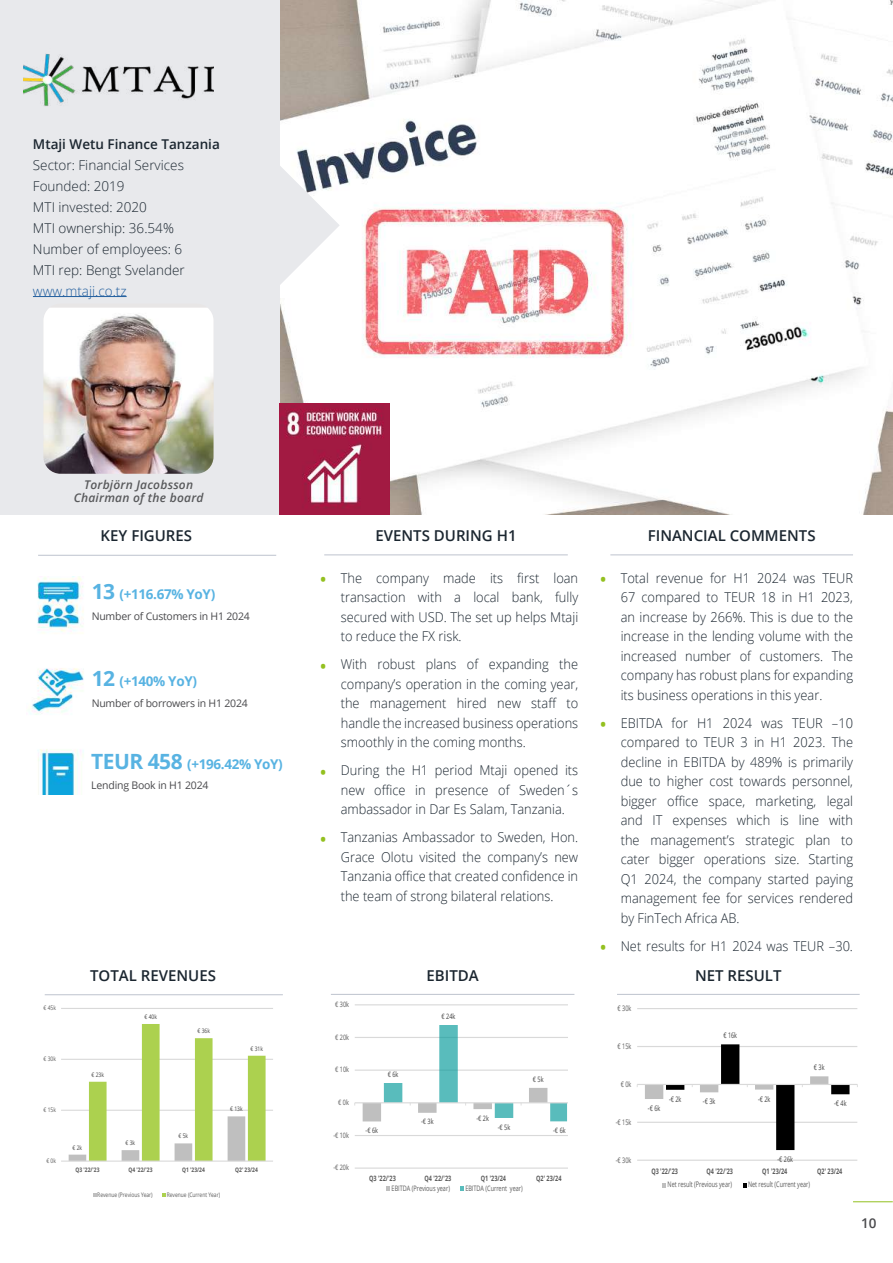
<style>
.page{position:relative;width:893px;height:1263px;background:#fff}
.page>*{position:absolute;margin:0;border:0;box-sizing:border-box;transform-origin:0 0}
.t1{font:600 15px "Open Sans";color:#1b2630}
.t2{font:300 13.5px/19.5px "Open Sans";color:#1b2630;text-align:justify;scale:.95 1}
.t3{font:300 13.5px/21px "Open Sans";color:#1b2630}
.t4{font:700 13.5px "Open Sans";letter-spacing:-.025em;color:#58b3e2}
.t5{font:600 13.5px "Open Sans";color:#1b2630}
.t6{font:300 13.5px "Open Sans";color:#215e9e}
.t7{font:600 13.5px "Open Sans";color:#4a4a4d}
.t8{font:italic 600 12px/13.5px "Open Sans";letter-spacing:.02em;color:#58595b;text-align:center}
.t9{font:10.5px "Open Sans";letter-spacing:-.02em;color:#4a4a4d}
.t10{font:7.65px "Open Sans";color:#595959;scale:.71 1}
.t11{font:700 7.65px "Open Sans";color:#595959;scale:.71 1}
.t12{font:7.65px "Open Sans";color:#404040;scale:.71 1}
.t13{font:7.5px "Open Sans";color:#595959;scale:.74 1}
.t14{font:700 7.5px "Open Sans";color:#595959;scale:.74 1}
.t15{font:7.5px "Open Sans";color:#404040;scale:.74 1}
.t16{font:6.3px "Open Sans";color:#595959;scale:.79 1}
.t17{font:700 6.3px "Open Sans";color:#595959;scale:.79 1}
.t18{font:6.3px "Open Sans";color:#404040;scale:.79 1}
.s1{font-size:21px}
.s2{font-weight:400;font-size:21px;color:#93c01f}
</style>
<div class="page">
<img style="left:280px;top:0;width:613px;height:514px">
<hr style="left:853px;top:1201px;width:40px;height:1px;background:#93c01f">
<div style="left:0;top:0;width:280px;height:514px;background:#e8e9ec"></div>
<hr style="left:324px;top:554px;width:244px;height:1px;background:#bec3ce">
<hr style="left:33px;top:296px;width:94px;height:1px;background:#215e9e">
<img style="left:24px;top:54px;width:190px;height:52px">
<div style="left:43px;top:304px;width:171px;height:170px;background:#e8e6e6;border-radius:17px"></div>
<img style="left:43px;top:308px;width:171px;height:166px">
<svg style="left:280px;top:165px;width:60px;height:120px"></svg>
<hr style="left:610px;top:554px;width:243px;height:1px;background:#bec3ce">
<hr style="left:38px;top:555px;width:238px;height:1px;background:#bec3ce">
<img style="left:280px;top:404px;width:110px;height:110px">
<img style="left:30px;top:576px;width:54px;height:218px">
<hr style="left:331px;top:994px;width:243px;height:1px;background:#bec3ce">
<hr style="left:617px;top:994px;width:243px;height:1px;background:#bec3ce">
<hr style="left:45px;top:994px;width:238px;height:1px;background:#bec3ce">
<hr style="left:61px;top:1110px;width:212px;height:1px;background:#d9d9d9">
<hr style="left:61px;top:1059px;width:212px;height:1px;background:#d9d9d9">
<hr style="left:61px;top:1008px;width:212px;height:1px;background:#d9d9d9">
<svg style="left:69px;top:1024px;width:197px;height:137px"></svg>
<hr style="left:61px;top:1161px;width:212px;height:1px;background:#d9d9d9">
<svg style="left:93px;top:1193px;width:3px;height:4px"></svg>
<svg style="left:163px;top:1193px;width:3px;height:4px"></svg>
<hr style="left:355px;top:1168px;width:212px;height:1px;background:#d9d9d9">
<hr style="left:355px;top:1135px;width:212px;height:1px;background:#d9d9d9">
<hr style="left:355px;top:1070px;width:212px;height:1px;background:#d9d9d9">
<hr style="left:355px;top:1037px;width:212px;height:1px;background:#d9d9d9">
<hr style="left:355px;top:1004px;width:212px;height:1px;background:#d9d9d9">
<hr style="left:355px;top:1102px;width:212px;height:1px;background:#d9d9d9">
<svg style="left:363px;top:1025px;width:204px;height:96px"></svg>
<svg style="left:387px;top:1186px;width:3px;height:5px"></svg>
<svg style="left:460px;top:1186px;width:4px;height:5px"></svg>
<hr style="left:637px;top:1160px;width:220px;height:1px;background:#d9d9d9">
<hr style="left:637px;top:1122px;width:220px;height:1px;background:#d9d9d9">
<hr style="left:637px;top:1046px;width:220px;height:1px;background:#d9d9d9">
<hr style="left:637px;top:1008px;width:220px;height:1px;background:#d9d9d9">
<hr style="left:637px;top:1084px;width:220px;height:1px;background:#d9d9d9">
<svg style="left:645px;top:1044px;width:204px;height:106px"></svg>
<svg style="left:663px;top:1183px;width:3px;height:4px"></svg>
<svg style="left:743px;top:1183px;width:3px;height:4px"></svg>
<p class="t5" style="left:33px;top:134px;width:188px">Mtaji Wetu Finance Tanzania</p>
<p class="t3" style="left:33px;top:154px;width:153px">Sector: Financial Services<br>Founded: 2019<br>MTI invested: 2020<br>MTI ownership: 36.54%<br>Number of employees: 6<br>MTI rep: Bengt Svelander</p>
<p class="t6" style="left:33px;top:281px;width:95px">www.mtaji.co.tz</p>
<p class="t8" style="left:74px;top:477px;width:131px">Torbjörn Jacobsson<br>Chairman of the board</p>
<p class="t1" style="left:101px;top:526px;width:93px">KEY FIGURES</p>
<p class="t1" style="left:375px;top:525px;width:143px">EVENTS DURING H1</p>
<p class="t4" style="left:92px;top:584px;width:125px"><span class="s1">13</span> (+116.67% YoY)</p>
<p class="t9" style="left:92px;top:608px;width:160px">Number of Customers in H1 2024</p>
<p class="t4" style="left:92px;top:671px;width:107px"><span class="s1">12</span> (+140% YoY)</p>
<p class="t9" style="left:92px;top:696px;width:158px">Number of borrowers in H1 2024</p>
<p class="t4" style="left:91px;top:755px;width:193px"><span class="s1">TEUR 458</span> (+196.42% YoY)</p>
<p class="t9" style="left:91px;top:778px;width:119px">Lending Book in H1 2024</p>
<p class="t2" style="left:341px;top:568px;width:251px;text-indent:-21px"><span class="s2">•</span> The company made its first loan transaction with a local bank, fully secured with USD. The set up helps Mtaji to reduce the FX risk.</p>
<p class="t2" style="left:341px;top:654px;width:251px;text-indent:-21px"><span class="s2">•</span> With robust plans of expanding the company’s operation in the coming year, the management hired new staff to handle the increased business operations smoothly in the coming months.</p>
<p class="t2" style="left:341px;top:760px;width:251px;text-indent:-21px"><span class="s2">•</span> During the H1 period Mtaji opened its new office in presence of Sweden´s ambassador in Dar Es Salam, Tanzania.</p>
<p class="t2" style="left:341px;top:827px;width:251px;text-indent:-21px"><span class="s2">•</span> Tanzanias Ambassador to Sweden, Hon.<br>Grace Olotu visited the company’s new Tanzania office that created confidence in the team of strong bilateral relations.</p>
<p class="t1" style="left:648px;top:526px;width:169px">FINANCIAL COMMENTS</p>
<p class="t2" style="left:621px;top:568px;width:246px;text-indent:-21px"><span class="s2">•</span> Total revenue for H1 2024 was TEUR 67 compared to TEUR 18 in H1 2023, an increase by 266%. This is due to the increase in the lending volume with the increased number of customers. The company has robust plans for expanding its business operations in this year.</p>
<p class="t2" style="left:621px;top:713px;width:246px;text-indent:-21px"><span class="s2">•</span> EBITDA for H1 2024 was TEUR –10 compared to TEUR 3 in H1 2023. The decline in EBITDA by 489% is primarily due to higher cost towards personnel, bigger office space, marketing, legal and IT expenses which is line with the management’s strategic plan to cater bigger operations size. Starting Q1 2024, the company started paying management fee for services rendered by FinTech Africa AB.</p>
<p class="t2" style="left:599px;top:936px;width:268px"><span class="s2">•</span> Net results for H1 2024 was TEUR –30.</p>
<p class="t1" style="left:90px;top:965px;width:127px">TOTAL REVENUES</p>
<p class="t1" style="left:426px;top:965px;width:54px">EBITDA</p>
<p class="t1" style="left:695px;top:965px;width:88px">NET RESULT</p>
<p class="t16" style="left:44px;top:1004px;width:17px">€ 45k</p>
<p class="t13" style="left:335px;top:999px;width:20px">€ 30k</p>
<p class="t10" style="left:618px;top:1003px;width:21px">€ 30k</p>
<p class="t18" style="left:145px;top:1012px;width:17px">€ 40k</p>
<p class="t15" style="left:442px;top:1011px;width:20px">€ 24k</p>
<p class="t18" style="left:198px;top:1027px;width:17px">€ 36k</p>
<p class="t13" style="left:335px;top:1032px;width:20px">€ 20k</p>
<p class="t12" style="left:723px;top:1030px;width:21px">€ 16k</p>
<p class="t18" style="left:251px;top:1044px;width:17px">€ 31k</p>
<p class="t10" style="left:618px;top:1041px;width:21px">€ 15k</p>
<p class="t16" style="left:44px;top:1054px;width:17px">€ 30k</p>
<p class="t18" style="left:92px;top:1070px;width:17px">€ 23k</p>
<p class="t13" style="left:335px;top:1064px;width:20px">€ 10k</p>
<p class="t15" style="left:388px;top:1069px;width:16px">€ 6k</p>
<p class="t15" style="left:533px;top:1074px;width:16px">€ 5k</p>
<p class="t10" style="left:621px;top:1079px;width:17px">€ 0k</p>
<p class="t12" style="left:814px;top:1062px;width:17px">€ 3k</p>
<p class="t16" style="left:44px;top:1105px;width:17px">€ 15k</p>
<p class="t18" style="left:230px;top:1105px;width:17px">€ 13k</p>
<p class="t13" style="left:338px;top:1097px;width:16px">€ 0k</p>
<p class="t12" style="left:648px;top:1103px;width:19px">-€ 6k</p>
<p class="t12" style="left:669px;top:1094px;width:19px">-€ 2k</p>
<p class="t12" style="left:703px;top:1096px;width:19px">-€ 3k</p>
<p class="t12" style="left:758px;top:1093px;width:19px">-€ 2k</p>
<p class="t12" style="left:834px;top:1098px;width:19px">-€ 4k</p>
<p class="t18" style="left:73px;top:1143px;width:14px">€ 2k</p>
<p class="t18" style="left:126px;top:1138px;width:14px">€ 3k</p>
<p class="t18" style="left:179px;top:1132px;width:14px">€ 5k</p>
<p class="t13" style="left:333px;top:1130px;width:23px">-€ 10k</p>
<p class="t15" style="left:366px;top:1125px;width:18px">-€ 6k</p>
<p class="t15" style="left:421px;top:1116px;width:18px">-€ 3k</p>
<p class="t15" style="left:476px;top:1113px;width:18px">-€ 2k</p>
<p class="t15" style="left:498px;top:1122px;width:18px">-€ 5k</p>
<p class="t15" style="left:553px;top:1125px;width:18px">-€ 6k</p>
<p class="t10" style="left:616px;top:1116px;width:23px">-€ 15k</p>
<p class="t16" style="left:46px;top:1156px;width:14px">€ 0k</p>
<p class="t17" style="left:76px;top:1165px;width:32px">Q3 '22/'23</p>
<p class="t17" style="left:129px;top:1165px;width:32px">Q4 '22/'23</p>
<p class="t17" style="left:182px;top:1165px;width:30px">Q1 '23/24</p>
<p class="t17" style="left:235px;top:1165px;width:30px">Q2' 23/24</p>
<p class="t16" style="left:97px;top:1190px;width:72px">Revenue (Previous Year)</p>
<p class="t16" style="left:167px;top:1190px;width:69px">Revenue (Current Year)</p>
<p class="t13" style="left:333px;top:1162px;width:23px">-€ 20k</p>
<p class="t14" style="left:369px;top:1173px;width:38px">Q3 '22/'23</p>
<p class="t14" style="left:424px;top:1173px;width:38px">Q4 '22/'23</p>
<p class="t14" style="left:481px;top:1173px;width:36px">Q1 '23/24</p>
<p class="t14" style="left:536px;top:1173px;width:36px">Q2' 23/24</p>
<p class="t13" style="left:392px;top:1183px;width:80px">EBITDA (Previous year)</p>
<p class="t13" style="left:465px;top:1183px;width:79px">EBITDA (Current year)</p>
<p class="t10" style="left:616px;top:1154px;width:23px">-€ 30k</p>
<p class="t12" style="left:777px;top:1154px;width:23px">-€ 26k</p>
<p class="t11" style="left:651px;top:1166px;width:39px">Q3 '22/'23</p>
<p class="t11" style="left:706px;top:1166px;width:39px">Q4 '22/'23</p>
<p class="t11" style="left:762px;top:1166px;width:37px">Q1 '23/24</p>
<p class="t11" style="left:817px;top:1166px;width:37px">Q2' 23/24</p>
<p class="t10" style="left:668px;top:1179px;width:92px">Net result (Previous year)</p>
<p class="t10" style="left:748px;top:1179px;width:89px">Net result (Current year)</p>
<p class="t7" style="left:861px;top:1213px;width:17px">10</p>
</div>
